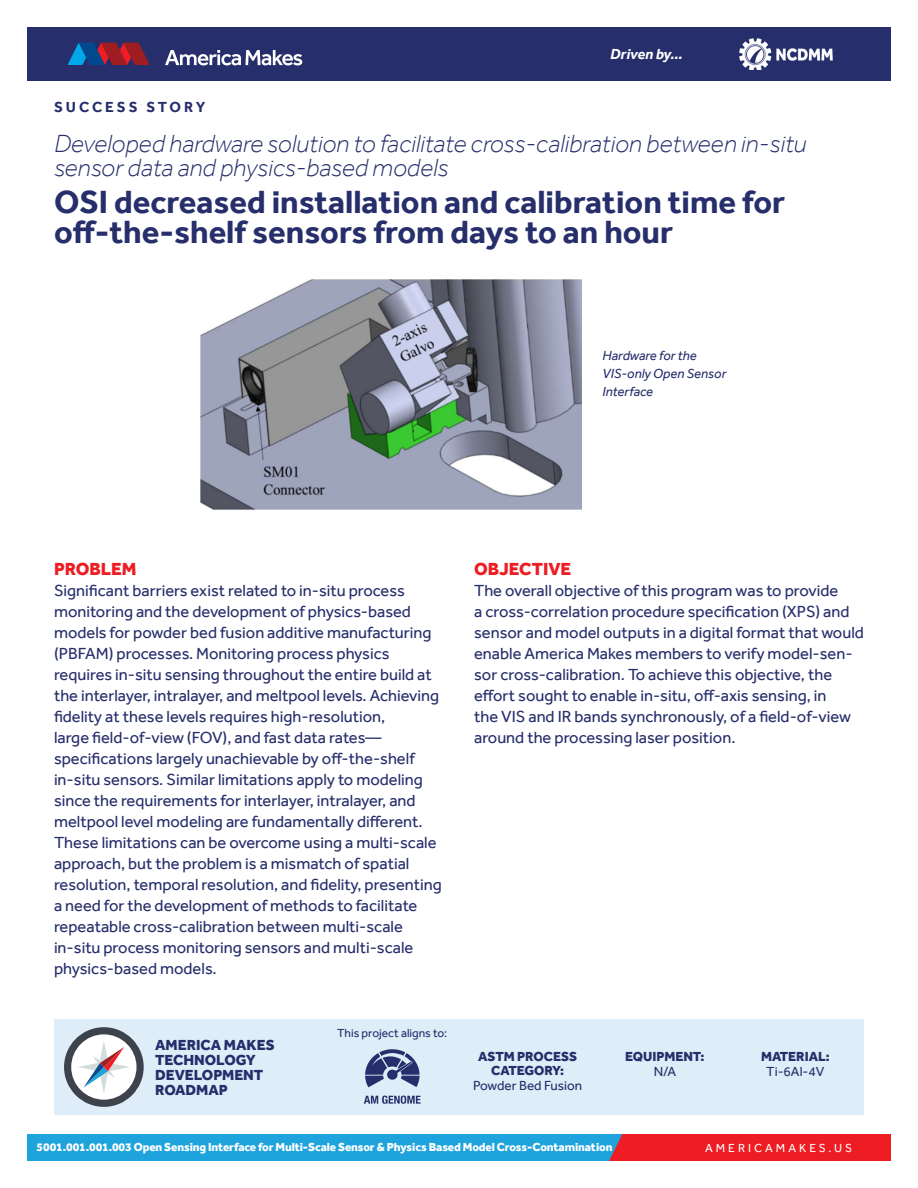
<style>
.page{position:relative;width:918px;height:1188px;background:#fff}
.page>*{position:absolute;margin:0;border:0;box-sizing:border-box;transform-origin:0 0}
._2-Impact_Statement{font:700 33px/30px "Effra";color:#262e6b}
._1-Innovation_Statem{font:italic 300 25.5px/24px "Effra";color:#262e6b}
.Red_Heading{font:800 18px "Effra";color:#ee1d23}
.t1{font:16.5px/21px "Effra";color:#262e6b}
.t2{font:800 15px/15px "Effra";color:#262e6b}
.t3{font:700 15px "Effra";letter-spacing:.2em;color:#262e6b}
.t4{font:italic 700 15px "Effra";letter-spacing:-.005em;color:#fff}
.Footer-ASTM___Mat_l{font:800 13.5px/15px "Effra";color:#262e6b;text-align:center}
.t5{font:italic 13.5px/18px "Effra";color:#262e6b}
.Footer-ASTM___Mat_l-2{font:13.5px "Effra";color:#262e6b}
.Footer-_LtBlue_Proje{font:800 12px "Effra";letter-spacing:-.01em;color:#fff}
.t6{font:12px "Effra";color:#262e6b}
.t7{font:12px "Effra";letter-spacing:.25em;color:#fff}
.s1{font-weight:400}
</style>
<div class="page">
<div style="left:27px;top:1134px;width:840px;height:27px;background:#1ea3dc"></div>
<div style="left:609px;top:1134px;width:282px;height:27px;background:#ee1d23"></div>
<div style="left:54px;top:1020px;width:810px;height:95px;background:#dfedf8"></div>
<svg style="left:365px;top:1049px;width:55px;height:38px"></svg>
<svg style="left:364px;top:1096px;width:57px;height:8px"></svg>
<svg style="left:64px;top:1027px;width:80px;height:80px"></svg>
<img style="left:201px;top:280px;width:380px;height:230px">
<div style="left:27px;top:27px;width:864px;height:54px;background:#262e6b"></div>
<svg style="left:67px;top:43px;width:83px;height:22px"></svg>
<svg style="left:165px;top:50px;width:137px;height:15px"></svg>
<img style="left:740px;top:38px;width:92px;height:32px">
<p class="t3" style="left:54px;top:99px;width:153px">SUCCESS STORY</p>
<p class="t4" style="left:610px;top:45px;width:74px">Driven by...</p>
<p class="_1-Innovation_Statem" style="left:54px;top:131px;width:754px">Developed hardware solution to facilitate cross-calibration between in-situ sensor data and physics-based models</p>
<p class="_2-Impact_Statement" style="left:54px;top:186px;width:733px">OSI decreased installation and calibration time for off-the-shelf sensors from days to an hour</p>
<p class="t5" style="left:603px;top:347px;width:125px">Hardware for the<br>VIS-only Open Sensor<br>Interface</p>
<p class="Red_Heading" style="left:54px;top:558px;width:84px">PROBLEM</p>
<p class="t1" style="left:54px;top:579px;width:389px">Significant barriers exist related to in-situ process monitoring and the development of physics-based models for powder bed fusion additive manufacturing (PBFAM) processes. Monitoring process physics requires in-situ sensing throughout the entire build at the interlayer, intralayer, and meltpool levels. Achieving fidelity at these levels requires high-resolution,<br>large field-of-view (FOV), and fast data rates— specifications largely unachievable by off-the-shelf in-situ sensors. Similar limitations apply to modeling since the requirements for interlayer, intralayer, and meltpool level modeling are fundamentally different.<br>These limitations can be overcome using a multi-scale approach, but the problem is a mismatch of spatial resolution, temporal resolution, and fidelity, presenting a need for the development of methods to facilitate repeatable cross-calibration between multi-scale in-situ process monitoring sensors and multi-scale physics-based models.</p>
<p class="t2" style="left:155px;top:1037px;width:121px">AMERICA MAKES<br>TECHNOLOGY<br>DEVELOPMENT<br>ROADMAP</p>
<p class="t6" style="left:337px;top:1025px;width:112px">This project aligns to:</p>
<p class="Red_Heading" style="left:474px;top:558px;width:99px">OBJECTIVE</p>
<p class="t1" style="left:474px;top:579px;width:391px">The overall objective of this program was to provide<br>a cross-correlation procedure specification (XPS) and sensor and model outputs in a digital format that would enable America Makes members to verify model-sen&shy;sor cross-calibration. To achieve this objective, the effort sought to enable in-situ, off-axis sensing, in<br>the VIS and IR bands synchronously, of a field-of-view around the processing laser position.</p>
<p class="Footer-ASTM___Mat_l" style="left:478px;top:1050px;width:100px;line-height:13.5px">ASTM PROCESS<br>CATEGORY:</p>
<p class="Footer-ASTM___Mat_l-2" style="left:473px;top:1077px;width:111px">Powder Bed Fusion</p>
<p class="Footer-ASTM___Mat_l" style="left:625px;top:1049px;width:81px">EQUIPMENT:<br><span class="s1">N/A</span></p>
<p class="Footer-ASTM___Mat_l" style="left:761px;top:1049px;width:70px">MATERIAL:<br><span class="s1">Ti-6Al-4V</span></p>
<p class="Footer-_LtBlue_Proje" style="left:37px;top:1140px;width:577px">5001.001.001.003 Open Sensing Interface for Multi-Scale Sensor &amp; Physics Based Model Cross-Contamination</p>
<p class="t7" style="left:705px;top:1140px;width:149px">AMERICAMAKES.US</p>
</div>
